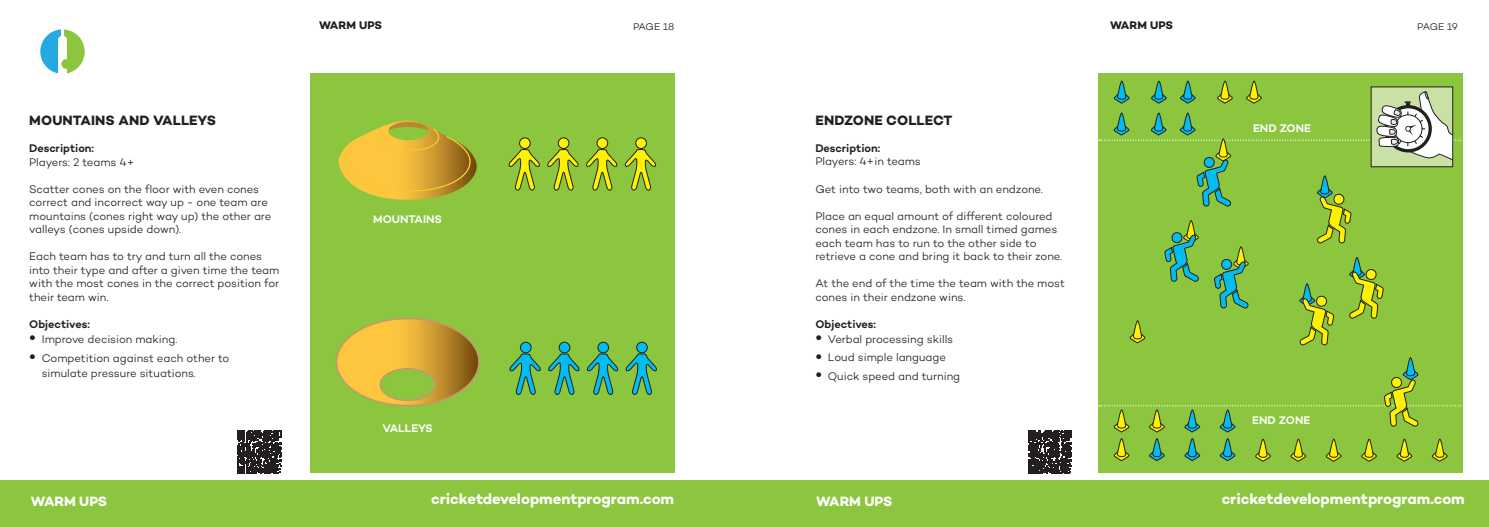
<style>
.page{position:relative;width:1489px;height:527px;background:#fff}
.page>*{position:absolute;margin:0;border:0;box-sizing:border-box;transform-origin:0 0}
.t1{font:700 15px "Campton";letter-spacing:-.005em;color:#fff}
.t2{font:700 13.75px "Campton";letter-spacing:.01em;color:#231f20}
.t3{font:700 13.75px "Campton";letter-spacing:-.015em;color:#fff}
.t4{font:300 11.25px/13.5px "Campton";letter-spacing:-.005em;color:#231f20}
.t5{font:600 11.25px "Campton";letter-spacing:-.005em;color:#231f20}
.t6{font:600 11.25px "Campton";color:#fff}
.t7{font:700 11.25px "Campton";letter-spacing:-.005em;color:#231f20}
.t8{font:300 10px "Campton";letter-spacing:-.045em;color:#231f20}
.s1{font-size:21.25px}
</style>
<div class="page">
<div style="left:0;top:480px;width:1488px;height:46px;background:#8bc63e"></div>
<div style="left:310px;top:73px;width:364px;height:399px;background:#8bc63e"></div>
<div style="left:1098px;top:73px;width:364px;height:399px;background:#8bc63e"></div>
<svg style="left:237px;top:430px;width:44px;height:43px;background:#3d393a"></svg>
<svg style="left:1028px;top:430px;width:43px;height:43px;background:#3b3738"></svg>
<svg style="left:1099px;top:80px;width:364px;height:265px"></svg>
<svg style="left:1099px;top:357px;width:364px;height:104px"></svg>
<svg style="left:338px;top:120px;width:138px;height:79px"></svg>
<svg style="left:335px;top:317px;width:144px;height:89px"></svg>
<div style="left:520px;top:342px;width:11px;height:10px;background:#01bdf2;border-radius:50%"></div>
<div style="left:520px;top:341px;width:11px;height:12px;border:1px solid #231f20;border-radius:50%"></div>
<svg style="left:509px;top:353px;width:32px;height:42px"></svg>
<div style="left:559px;top:342px;width:11px;height:10px;background:#01bdf2;border-radius:50%"></div>
<div style="left:559px;top:341px;width:11px;height:12px;border:1px solid #231f20;border-radius:50%"></div>
<svg style="left:548px;top:353px;width:32px;height:42px"></svg>
<div style="left:598px;top:342px;width:10px;height:10px;background:#01bdf2;border-radius:50%"></div>
<div style="left:597px;top:341px;width:12px;height:12px;border:1px solid #231f20;border-radius:50%"></div>
<svg style="left:587px;top:353px;width:32px;height:42px"></svg>
<div style="left:636px;top:342px;width:11px;height:10px;background:#01bdf2;border-radius:50%"></div>
<div style="left:636px;top:341px;width:11px;height:12px;border:1px solid #231f20;border-radius:50%"></div>
<svg style="left:625px;top:353px;width:32px;height:42px"></svg>
<div style="left:519px;top:138px;width:11px;height:10px;background:#fff101;border-radius:50%"></div>
<div style="left:519px;top:137px;width:11px;height:12px;border:1px solid #231f20;border-radius:50%"></div>
<svg style="left:508px;top:149px;width:32px;height:42px"></svg>
<div style="left:558px;top:138px;width:11px;height:10px;background:#fff101;border-radius:50%"></div>
<div style="left:558px;top:137px;width:11px;height:12px;border:1px solid #231f20;border-radius:50%"></div>
<svg style="left:547px;top:149px;width:32px;height:42px"></svg>
<div style="left:597px;top:138px;width:10px;height:10px;background:#fff101;border-radius:50%"></div>
<div style="left:596px;top:137px;width:12px;height:12px;border:1px solid #231f20;border-radius:50%"></div>
<svg style="left:586px;top:149px;width:32px;height:42px"></svg>
<div style="left:635px;top:138px;width:11px;height:10px;background:#fff101;border-radius:50%"></div>
<div style="left:635px;top:137px;width:11px;height:12px;border:1px solid #231f20;border-radius:50%"></div>
<svg style="left:624px;top:149px;width:32px;height:42px"></svg>
<svg style="left:40px;top:29px;width:45px;height:44px"></svg>
<p class="t2" style="left:29px;top:112px;width:188px">MOUNTAINS AND VALLEYS</p>
<p class="t5" style="left:29px;top:141px;width:66px">Description:</p>
<p class="t4" style="left:29px;top:155px;width:107px">Players: 2 teams 4+</p>
<p class="t4" style="left:29px;top:182px;width:244px">Scatter cones on the floor with even cones correct and incorrect way up - one team are mountains (cones right way up) the other are valleys (cones upside down).</p>
<p class="t4" style="left:29px;top:249px;width:251px">Each team has to try and turn all the cones into their type and after a given time the team with the most cones in the correct position for their team win.</p>
<p class="t5" style="left:29px;top:316px;width:62px">Objectives:</p>
<p class="t4" style="left:29px;top:332px;width:150px"><span class="s1">•</span> Improve decision making.</p>
<p class="t4" style="left:42px;top:350px;width:189px;line-height:15px;text-indent:-12px"><span class="s1">•</span> Competition against each other to simulate pressure situations.</p>
<p class="t7" style="left:319px;top:18px;width:65px">WARM UPS</p>
<p class="t8" style="left:633px;top:20px;width:43px">PAGE 18</p>
<p class="t7" style="left:1109px;top:18px;width:65px">WARM UPS</p>
<p class="t8" style="left:1416px;top:20px;width:42px">PAGE 19</p>
<p class="t6" style="left:373px;top:212px;width:70px">MOUNTAINS</p>
<p class="t6" style="left:382px;top:420px;width:52px">VALLEYS</p>
<p class="t2" style="left:815px;top:111px;width:138px">ENDZONE COLLECT</p>
<p class="t5" style="left:815px;top:141px;width:66px">Description:</p>
<p class="t4" style="left:815px;top:154px;width:107px">Players: 4+in teams</p>
<p class="t4" style="left:815px;top:181px;width:229px">Get into two teams, both with an endzone.</p>
<p class="t4" style="left:815px;top:208px;width:248px">Place an equal amount of different coloured cones in each endzone. In small timed games each team has to run to the other side to retrieve a cone and bring it back to their zone.</p>
<p class="t4" style="left:815px;top:276px;width:251px">At the end of the time the team with the most cones in their endzone wins.</p>
<p class="t5" style="left:815px;top:316px;width:62px">Objectives:</p>
<p class="t4" style="left:815px;top:331px;width:139px"><span class="s1">•</span> Verbal processing skills</p>
<p class="t4" style="left:815px;top:350px;width:132px"><span class="s1">•</span> Loud simple language</p>
<p class="t4" style="left:815px;top:369px;width:146px"><span class="s1">•</span> Quick speed and turning</p>
<p class="t6" style="left:1252px;top:121px;width:60px">END ZONE</p>
<p class="t6" style="left:1252px;top:412px;width:60px">END ZONE</p>
<h1 class="t1" style="left:431px;top:488px;width:245px">cricketdevelopmentprogram.com</h1>
<h1 class="t1" style="left:1221px;top:489px;width:245px">cricketdevelopmentprogram.com</h1>
<p class="t3" style="left:31px;top:492px;width:78px">WARM UPS</p>
<p class="t3" style="left:816px;top:492px;width:78px">WARM UPS</p>
</div>
